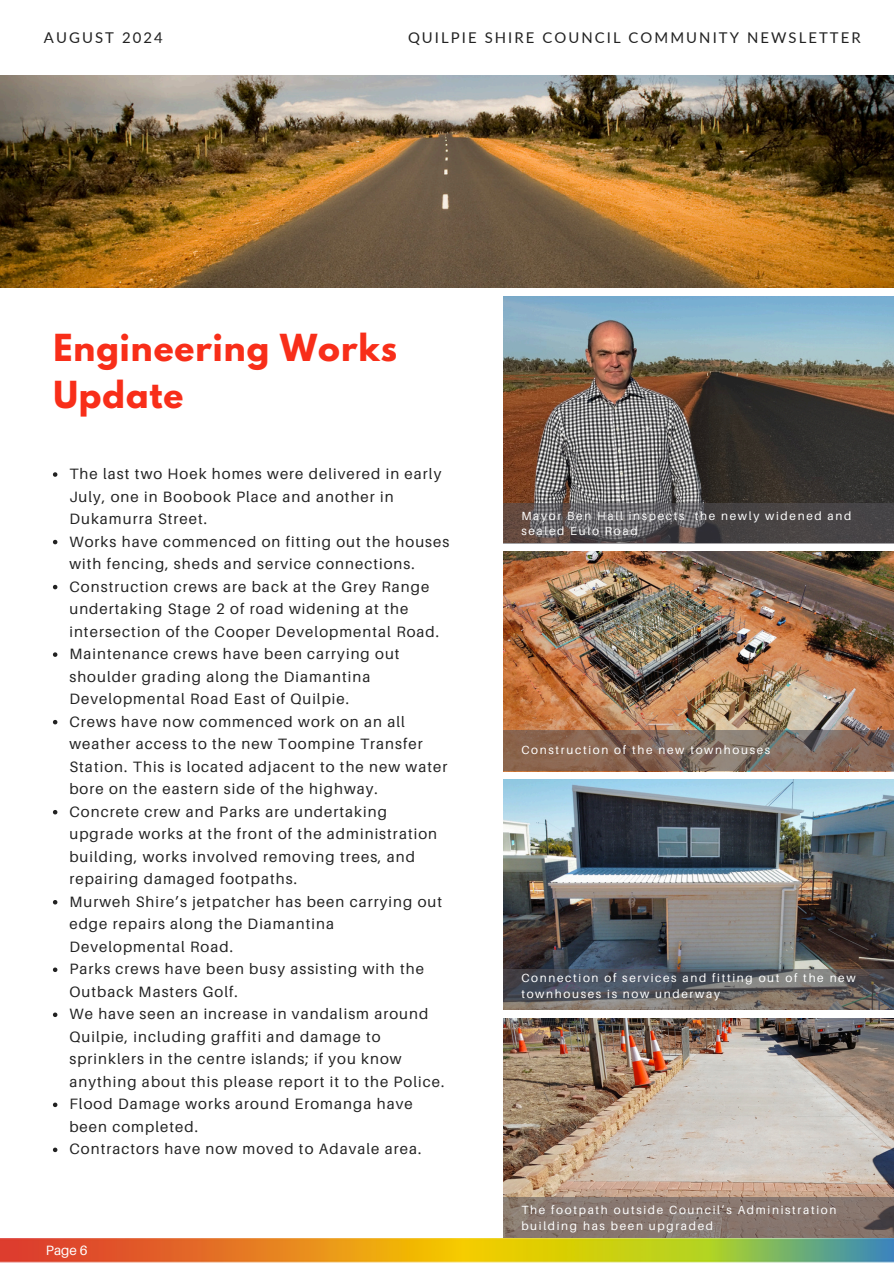
<style>
.page{position:relative;width:894px;height:1264px;background:#fff}
.page>*{position:absolute;margin:0;border:0;box-sizing:border-box;transform-origin:0 0}
.t1{font:700 33px/46.2px "League Spartan";letter-spacing:.03em;color:#f82e19}
.t2{font:15px/22.5px "Aileron";letter-spacing:.07em;color:#222}
.t3{font:14.85px "Lato";letter-spacing:.14em;color:#222}
.t4{font:13.5px "Aileron";color:#fff}
.t5{font:11.85px/15.8px "Aileron";letter-spacing:.14em;color:#fff}
</style>
<div class="page">
<img style="left:0;top:75px;width:893px;height:213px">
<img style="left:503px;top:1018px;width:390px;height:179px">
<img style="left:0;top:1237px;width:893px;height:26px">
<img style="left:503px;top:552px;width:390px;height:219px">
<img style="left:503px;top:779px;width:390px;height:190px">
<img style="left:503px;top:296px;width:390px;height:207px">
<svg style="left:503px;top:503px;width:390px;height:40px;background:#554f50"></svg>
<svg style="left:53px;top:472px;width:4px;height:5px"></svg>
<svg style="left:53px;top:540px;width:4px;height:4px"></svg>
<svg style="left:53px;top:585px;width:4px;height:4px"></svg>
<svg style="left:53px;top:652px;width:4px;height:5px"></svg>
<svg style="left:53px;top:720px;width:4px;height:4px"></svg>
<svg style="left:53px;top:810px;width:4px;height:4px"></svg>
<svg style="left:53px;top:900px;width:4px;height:4px"></svg>
<svg style="left:53px;top:967px;width:4px;height:5px"></svg>
<svg style="left:53px;top:1012px;width:4px;height:5px"></svg>
<svg style="left:53px;top:1102px;width:4px;height:5px"></svg>
<svg style="left:53px;top:1147px;width:4px;height:5px"></svg>
<svg style="left:503px;top:1197px;width:390px;height:40px;background:#85756d"></svg>
<svg style="left:503px;top:969px;width:390px;height:40px;background:#616062"></svg>
<svg style="left:503px;top:730px;width:390px;height:40px;background:#82695a"></svg>
<p class="t3" style="left:44px;top:28px;width:120px">AUGUST 2024</p>
<p class="t3" style="left:408px;top:28px;width:454px">QUILPIE SHIRE COUNCIL COMMUNITY NEWSLETTER</p>
<p class="t1" style="left:53px;top:329px;width:345px">Engineering Works<br>Update</p>
<p class="t2" style="left:69px;top:462px;width:373px">The last two Hoek homes were delivered in early<br>July, one in Boobook Place and another in<br>Dukamurra Street.</p>
<p class="t2" style="left:69px;top:530px;width:381px">Works have commenced on fitting out the houses with fencing, sheds and service connections.</p>
<p class="t2" style="left:69px;top:575px;width:371px">Construction crews are back at the Grey Range undertaking Stage 2 of road widening at the intersection of the Cooper Developmental Road.</p>
<p class="t2" style="left:69px;top:642px;width:331px">Maintenance crews have been carrying out shoulder grading along the Diamantina<br>Developmental Road East of Quilpie.</p>
<p class="t2" style="left:69px;top:710px;width:379px">Crews have now commenced work on an all weather access to the new Toompine Transfer Station. This is located adjacent to the new water bore on the eastern side of the highway.</p>
<p class="t2" style="left:69px;top:800px;width:369px">Concrete crew and Parks are undertaking upgrade works at the front of the administration building, works involved removing trees, and repairing damaged footpaths.</p>
<p class="t2" style="left:69px;top:890px;width:374px">Murweh Shire’s jetpatcher has been carrying out edge repairs along the Diamantina<br>Developmental Road.</p>
<p class="t2" style="left:69px;top:957px;width:356px">Parks crews have been busy assisting with the<br>Outback Masters Golf.</p>
<p class="t2" style="left:69px;top:1002px;width:376px">We have seen an increase in vandalism around Quilpie, including graffiti and damage to sprinklers in the centre islands; if you know anything about this please report it to the Police.</p>
<p class="t2" style="left:69px;top:1092px;width:345px">Flood Damage works around Eromanga have been completed.</p>
<p class="t2" style="left:69px;top:1137px;width:353px">Contractors have now moved to Adavale area.</p>
<p class="t4" style="left:46px;top:1242px;width:43px">Page 6</p>
<p class="t5" style="left:521px;top:507px;width:331px">Mayor Ben Hall inspects the newly widened and sealed Eulo Road</p>
<h3 class="t5" style="left:521px;top:742px;width:250px">Construction of the new townhouses</h3>
<p class="t5" style="left:521px;top:970px;width:336px">Connection of services and fitting out of the new townhouses is now underway</p>
<p class="t5" style="left:521px;top:1201px;width:316px">The footpath outside Council’s Administration building has been upgraded</p>
</div>
